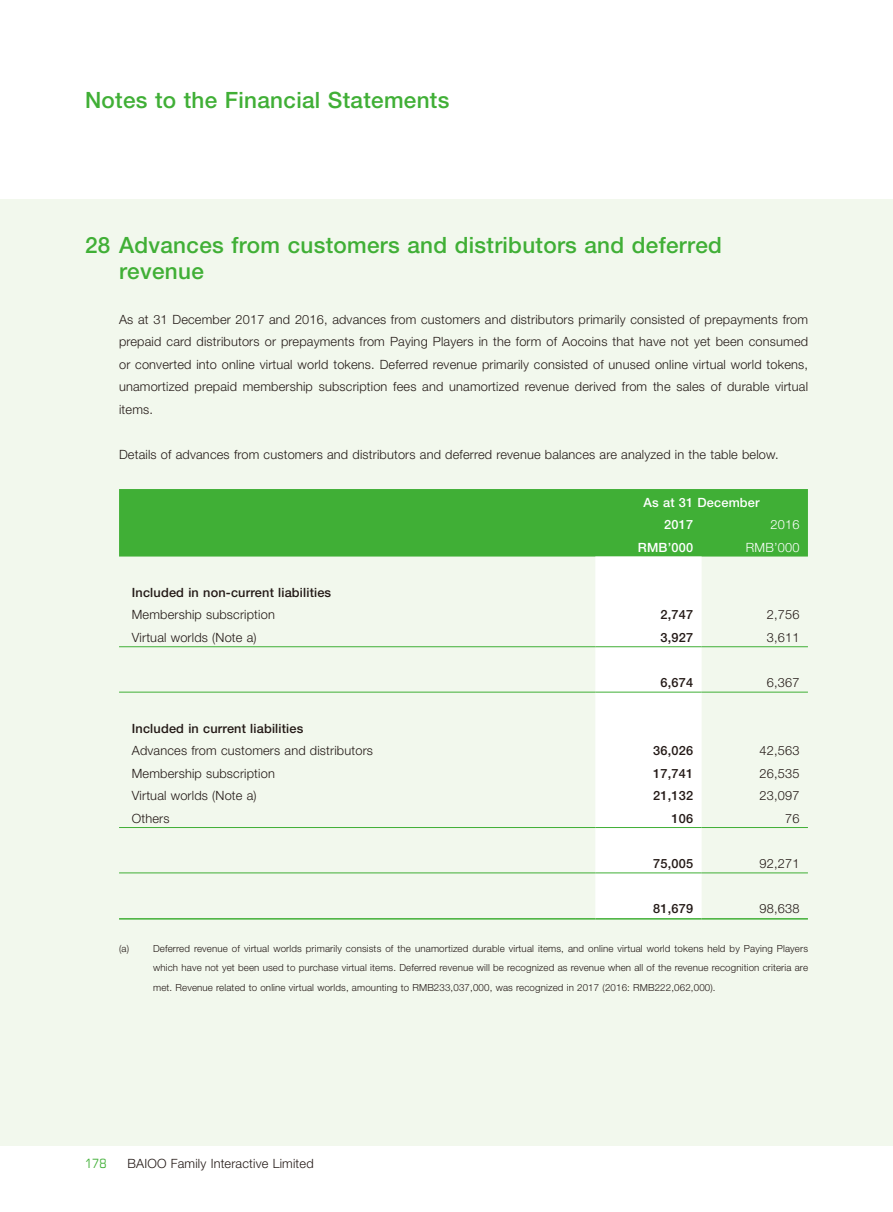
<style>
.page{position:relative;width:893px;height:1212px;background:#fff}
.page>*{position:absolute;margin:0;border:0;box-sizing:border-box;transform-origin:0 0}
.t1{font:500 22.5px/25.5px "Helvetica Neue";letter-spacing:.015em;color:#40af36}
.t2{font:300 12.75px/22.5px "Helvetica Neue";letter-spacing:.015em;color:#231916;text-align:justify}
.t3{font:500 12.75px "Helvetica Neue";letter-spacing:.015em;color:#231916}
.t4{font:500 12.75px/22.5px "Helvetica Neue";letter-spacing:.015em;color:#fff}
.t5{font:300 12.75px "Helvetica Neue";letter-spacing:.015em;color:#fff}
.t6{font:condensed 12.75px "Eurostile";color:#40af36}
.t7{font:300 9.75px/19.5px "Helvetica Neue";letter-spacing:.015em;color:#231916;text-align:justify}
</style>
<div class="page">
<div style="left:0;top:200px;width:893px;height:946px;background:#f2f8ed"></div>
<div style="left:119px;top:489px;width:689px;height:67px;background:#40af36"></div>
<div style="left:595px;top:556px;width:107px;height:362px;background:#fff"></div>
<hr style="left:119px;top:646px;width:476px;height:1px;background:#40af36">
<hr style="left:595px;top:646px;width:107px;height:1px;background:#40af36">
<hr style="left:702px;top:646px;width:106px;height:1px;background:#40af36">
<hr style="left:119px;top:692px;width:476px;height:1px;background:#40af36">
<hr style="left:595px;top:692px;width:107px;height:1px;background:#40af36">
<hr style="left:702px;top:692px;width:106px;height:1px;background:#40af36">
<hr style="left:119px;top:827px;width:476px;height:1px;background:#40af36">
<hr style="left:595px;top:827px;width:107px;height:1px;background:#40af36">
<hr style="left:702px;top:827px;width:106px;height:1px;background:#40af36">
<hr style="left:119px;top:873px;width:476px;height:1px;background:#40af36">
<hr style="left:595px;top:873px;width:107px;height:1px;background:#40af36">
<hr style="left:702px;top:873px;width:106px;height:1px;background:#40af36">
<hr style="left:119px;top:918px;width:476px;height:1px;background:#40af36">
<hr style="left:595px;top:918px;width:107px;height:1px;background:#40af36">
<hr style="left:702px;top:918px;width:106px;height:1px;background:#40af36">
<h1 class="t1" style="left:85px;top:87px;width:366px">Notes to the Financial Statements</h1>
<h1 class="t1" style="left:119px;top:232px;width:604px;text-indent:-34px">28 Advances from customers and distributors and deferred revenue</h1>
<p class="t2" style="left:119px;top:308px;width:691px">As at 31 December 2017 and 2016, advances from customers and distributors primarily consisted of prepayments from prepaid card distributors or prepayments from Paying Players in the form of Aocoins that have not yet been consumed or converted into online virtual world tokens. Deferred revenue primarily consisted of unused online virtual world tokens, unamortized prepaid membership subscription fees and unamortized revenue derived from the sales of durable virtual items.</p>
<p class="t2" style="left:119px;top:443px;width:661px">Details of advances from customers and distributors and deferred revenue balances are analyzed in the table below.</p>
<p class="t4" style="left:664px;top:491px;width:97px;text-indent:-21px">As at 31 December<br>2017</p>
<p class="t5" style="left:770px;top:517px;width:30px">2016</p>
<p class="t4" style="left:638px;top:536px;width:57px">RMB’000</p>
<p class="t5" style="left:746px;top:539px;width:55px">RMB’000</p>
<p class="t3" style="left:132px;top:585px;width:201px">Included in non-current liabilities</p>
<p class="t2" style="left:132px;top:603px;width:145px">Membership subscription</p>
<p class="t3" style="left:660px;top:607px;width:34px">2,747</p>
<p class="t2" style="left:767px;top:603px;width:34px">2,756</p>
<p class="t2" style="left:132px;top:626px;width:126px">Virtual worlds (Note a)</p>
<p class="t3" style="left:660px;top:630px;width:34px">3,927</p>
<p class="t2" style="left:767px;top:626px;width:34px">3,611</p>
<p class="t3" style="left:660px;top:675px;width:34px">6,674</p>
<p class="t2" style="left:767px;top:671px;width:34px">6,367</p>
<p class="t3" style="left:132px;top:720px;width:173px">Included in current liabilities</p>
<p class="t2" style="left:132px;top:739px;width:243px">Advances from customers and distributors</p>
<p class="t3" style="left:653px;top:743px;width:41px">36,026</p>
<p class="t2" style="left:759px;top:739px;width:41px">42,563</p>
<p class="t2" style="left:132px;top:761px;width:145px">Membership subscription</p>
<p class="t3" style="left:653px;top:765px;width:41px">17,741</p>
<p class="t2" style="left:759px;top:761px;width:41px">26,535</p>
<p class="t2" style="left:132px;top:784px;width:126px">Virtual worlds (Note a)</p>
<p class="t3" style="left:653px;top:788px;width:41px">21,132</p>
<p class="t2" style="left:759px;top:784px;width:41px">23,097</p>
<p class="t2" style="left:132px;top:806px;width:39px">Others</p>
<p class="t3" style="left:671px;top:810px;width:23px">106</p>
<p class="t2" style="left:785px;top:806px;width:16px">76</p>
<p class="t3" style="left:653px;top:856px;width:41px">75,005</p>
<p class="t2" style="left:759px;top:852px;width:41px">92,271</p>
<p class="t3" style="left:653px;top:901px;width:41px">81,679</p>
<p class="t2" style="left:759px;top:897px;width:41px">98,638</p>
<p class="t7" style="left:119px;top:938px;width:12px">(a)</p>
<p class="t7" style="left:153px;top:938px;width:656px">Deferred revenue of virtual worlds primarily consists of the unamortized durable virtual items, and online virtual world tokens held by Paying Players which have not yet been used to purchase virtual items. Deferred revenue will be recognized as revenue when all of the revenue recognition criteria are met. Revenue related to online virtual worlds, amounting to RMB233,037,000, was recognized in 2017 (2016: RMB222,062,000).</p>
<p class="t6" style="left:85px;top:1155px;width:23px">178</p>
<p class="t2" style="left:128px;top:1151px;width:188px">BAIOO Family Interactive Limited</p>
</div>
